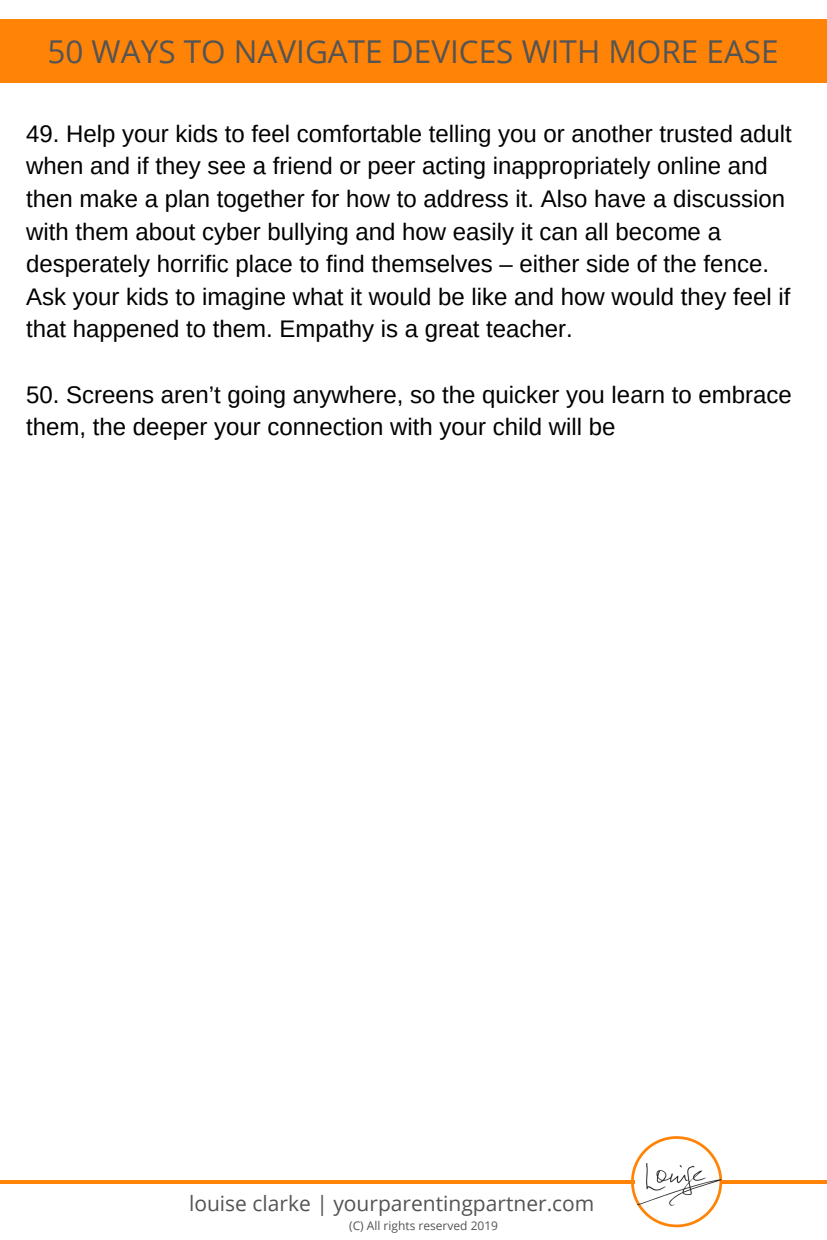
<style>
.page{position:relative;width:827px;height:1240px;background:#fff}
.page>*{position:absolute;margin:0;border:0;box-sizing:border-box;transform-origin:0 0}
.t1{font:31.5px "Open Sans";color:#545454}
.t2{font:24px/32.7px "Arimo";color:#000}
.t3{font:21px "Open Sans";color:#545454}
.t4{font:12px "Open Sans";color:#545454}
</style>
<div class="page">
<div style="left:0;top:19px;width:827px;height:63px;background:#ff8306"></div>
<hr style="left:0;top:1180px;width:634px;height:4px;background:#ff8306">
<hr style="left:723px;top:1180px;width:104px;height:4px;background:#ff8306">
<svg style="left:631px;top:1136px;width:86px;height:91px"></svg>
<img style="left:634px;top:1160px;width:89px;height:49px">
<h1 class="t1" style="left:48px;top:29px;width:733px">50 WAYS TO NAVIGATE DEVICES WITH MORE EASE</h1>
<p class="t2" style="left:26px;top:117px;width:767px">49. Help your kids to feel comfortable telling you or another trusted adult when and if they see a friend or peer acting inappropriately online and then make a plan together for how to address it. Also have a discussion with them about cyber bullying and how easily it can all become a desperately horrific place to find themselves – either side of the fence.<br>Ask your kids to imagine what it would be like and how would they feel if that happened to them. Empathy is a great teacher.</p>
<p class="t2" style="left:26px;top:378px;width:767px">50. Screens aren’t going anywhere, so the quicker you learn to embrace them, the deeper your connection with your child will be</p>
<p class="t3" style="left:189px;top:1188px;width:407px">louise clarke | yourparentingpartner.com</p>
<p class="t4" style="left:349px;top:1217px;width:151px">(C) All rights reserved 2019</p>
</div>
